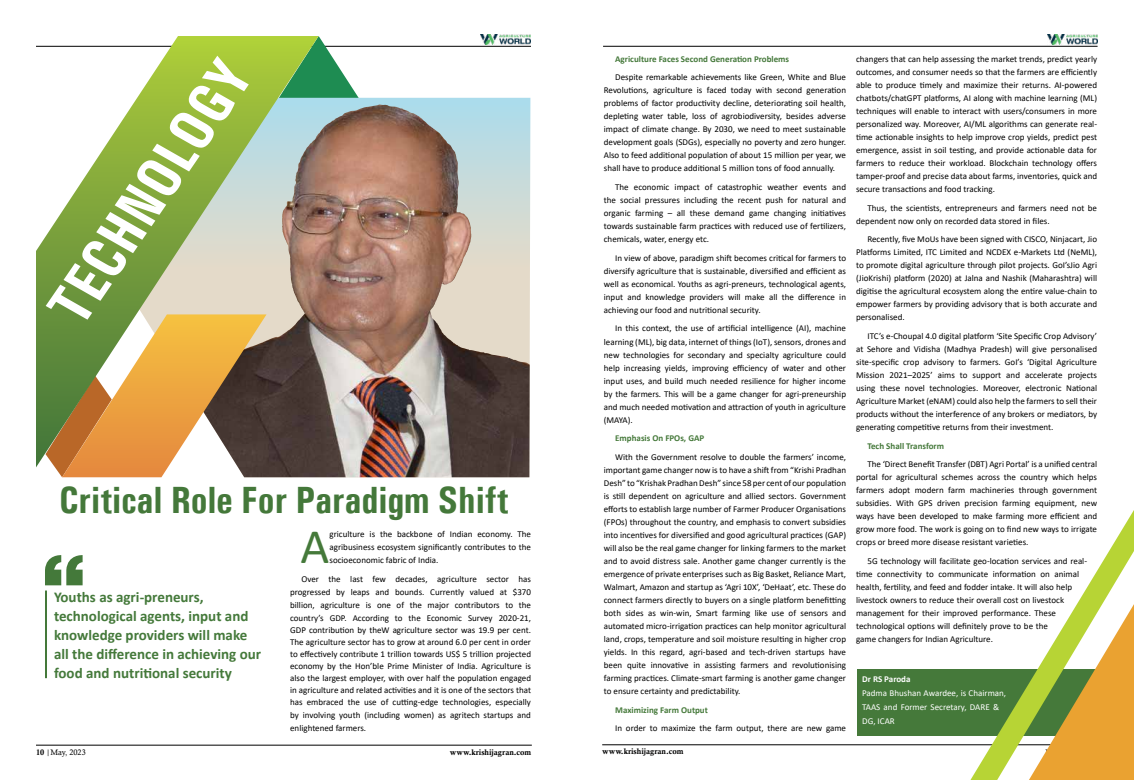
<style>
.page{position:relative;width:1134px;height:780px;background:#fff}
.page>*{position:absolute;margin:0;border:0;box-sizing:border-box;transform-origin:0 0}
.t1{font:700 condensed 61.3px "Univers";color:#fff;scale:.96 1}
.t2{font:50px "Calibri";color:#45793a}
.t3{font:700 condensed 38px "Univers";color:#44783a}
.t4{font:700 15px/19px "Calibri";color:#44793a}
.t5{font:9px/13px "Calibri";color:#000;text-align:justify}
.t6{font:9px/14px "Calibri";color:#fff}
.t7{font:700 9px "Calibri";color:#44783a}
.t8{font:700 9px "Calibri";color:#45793a}
.t9{font:700 9px "Calibri";color:#fff}
.t10{font:8px "Calis MT Bol";color:#010000}
.t11{font:8px "Calisto";color:#010000}
.s1{font-family:"Calis MT Bol"}
</style>
<div class="page">
<hr style="left:36px;top:46px;width:495px;height:1px;background:#010000">
<hr style="left:36px;top:744px;width:496px;height:1px;background:#010000">
<hr style="left:602px;top:744px;width:496px;height:1px;background:#010000">
<hr style="left:603px;top:46px;width:494px;height:1px;background:#010000">
<img style="left:480px;top:35px;width:51px;height:10px">
<img style="left:1047px;top:35px;width:50px;height:10px">
<div style="left:856px;top:669px;width:241px;height:67px;background:#45793a"></div>
<svg style="left:319px;top:36px;width:41px;height:62px"></svg>
<svg style="left:970px;top:510px;width:164px;height:270px"></svg>
<img style="left:266px;top:98px;width:264px;height:379px">
<img style="left:321px;top:105px;width:58px;height:26px">
<svg style="left:36px;top:36px;width:283px;height:431px"></svg>
<svg style="left:46px;top:314px;width:220px;height:163px;background:#b89857"></svg>
<hr style="left:45px;top:590px;width:2px;height:88px;background:#44793a">
<svg style="left:45px;top:555px;width:38px;height:30px"></svg>
<h1 class="t1" style="left:34px;top:296px;width:321px;rotate:-56deg">TECHNOLOGY</h1>
<h3 class="t3" style="left:59px;top:476px;width:451px">Critical Role For Paradigm Shift</h3>
<h3 class="t4" style="left:54px;top:587px;width:209px">Youths as agri-preneurs, technological agents, input and knowledge providers will make all the difference in achieving our food and nutritional security</h3>
<h2 class="t2" style="left:301px;top:511px;width:30px">A</h2>
<p class="t5" style="left:329px;top:527px;width:203px">griculture is the backbone of Indian economy. The agribusiness ecosystem significantly contributes to the socioeconomic fabric of India.</p>
<p class="t5" style="left:290px;top:572px;width:242px;text-indent:11px">Over the last few decades, agriculture sector has progressed by leaps and bounds. Currently valued at $370 billion, agriculture is one of the major contributors to the country’s GDP. According to the Economic Survey 2020-21,</p>
<p class="t5" style="left:290px;top:623px;width:242px;line-height:12px">GDP contribution by theW agriculture sector was 19.9 per cent.<br>The agriculture sector has to grow at around 6.0 per cent in order to effectively contribute 1 trillion towards US$ 5 trillion projected economy by the Hon’ble Prime Minister of India. Agriculture is also the largest employer, with over half the population engaged in agriculture and related activities and it is one of the sectors that has embraced the use of cutting-edge technologies, especially</p>
<p class="t5" style="left:290px;top:708px;width:242px">by involving youth (including women) as agritech startups and enlightened farmers.</p>
<p class="t7" style="left:615px;top:52px;width:176px">Agriculture Faces Second Generation Problems</p>
<p class="t5" style="left:604px;top:71px;width:244px;text-indent:11px">Despite remarkable achievements like Green, White and Blue Revolutions, agriculture is faced today with second generation problems of factor productivity decline, deteriorating soil health, depleting water table, loss of agrobiodiversity, besides adverse impact of climate change. By 2030, we need to meet sustainable development goals (SDGs), especially no poverty and zero hunger.<br>Also to feed additional population of about 15 million per year, we shall have to produce additional 5 million tons of food annually.</p>
<p class="t5" style="left:604px;top:180px;width:244px;text-indent:11px">The economic impact of catastrophic weather events and the social pressures including the recent push for natural and organic farming – all these demand game changing initiatives towards sustainable farm practices with reduced use of fertilizers, chemicals, water, energy etc.</p>
<p class="t5" style="left:604px;top:251px;width:244px;text-indent:11px">In view of above, paradigm shift becomes critical for farmers to diversify agriculture that is sustainable, diversified and efficient as well as economical. Youths as agri-preneurs, technological agents, input and knowledge providers will make all the difference in achieving our food and nutritional security.</p>
<p class="t5" style="left:604px;top:322px;width:244px;text-indent:11px">In this context, the use of artificial intelligence (AI), machine learning (ML), big data, internet of things (IoT), sensors, drones and new technologies for secondary and specialty agriculture could help increasing yields, improving efficiency of water and other input uses, and build much needed resilience for higher income by the farmers. This will be a game changer for agri-preneurship and much needed motivation and attraction of youth in agriculture (MAYA).</p>
<p class="t8" style="left:615px;top:432px;width:91px">Emphasis On FPOs, GAP</p>
<p class="t5" style="left:604px;top:450px;width:244px;text-indent:11px">With the Government resolve to double the farmers’ income, important game changer now is to have a shift from “Krishi Pradhan Desh” to “Krishak Pradhan Desh” since 58 per cent of our population is still dependent on agriculture and allied sectors. Government efforts to establish large number of Farmer Producer Organisations (FPOs) throughout the country, and emphasis to convert subsidies into incentives for diversified and good agricultural practices (GAP) will also be the real game changer for linking farmers to the market and to avoid distress sale. Another game changer currently is the emergence of private enterprises such as Big Basket, Reliance Mart, Walmart, Amazon and startup as ‘Agri 10X’, ‘DeHaat’, etc. These do connect farmers directly to buyers on a single platform benefitting both sides as win-win, Smart farming like use of sensors and automated micro-irrigation practices can help monitor agricultural land, crops, temperature and soil moisture resulting in higher crop yields. In this regard, agri-based and tech-driven startups have been quite innovative in assisting farmers and revolutionising farming practices. Climate-smart farming is another game changer to ensure certainty and predictability.</p>
<p class="t8" style="left:615px;top:703px;width:94px">Maximizing Farm Output</p>
<p class="t5" style="left:615px;top:721px;width:232px">In order to maximize the farm output, there are new game</p>
<p class="t11" style="left:36px;top:747px;width:51px"><span class="s1">10</span> |May, 2023</p>
<p class="t10" style="left:450px;top:748px;width:83px">www.krishijagran.com</p>
<p class="t10" style="left:602px;top:747px;width:83px">www.krishijagran.com</p>
<p class="t5" style="left:856px;top:52px;width:243px">changers that can help assessing the market trends, predict yearly outcomes, and consumer needs so that the farmers are efficiently able to produce timely and maximize their returns. AI-powered chatbots/chatGPT platforms, AI along with machine learning (ML) techniques will enable to interact with users/consumers in more personalized way. Moreover, AI/ML algorithms can generate real&shy;time actionable insights to help improve crop yields, predict pest emergence, assist in soil testing, and provide actionable data for farmers to reduce their workload. Blockchain technology offers tamper-proof and precise data about farms, inventories, quick and secure transactions and food tracking.</p>
<p class="t5" style="left:856px;top:201px;width:243px;text-indent:11px">Thus, the scientists, entrepreneurs and farmers need not be dependent now only on recorded data stored in files.</p>
<p class="t5" style="left:856px;top:232px;width:243px;text-indent:11px">Recently, five MoUs have been signed with CISCO, Ninjacart, Jio Platforms Limited, ITC Limited and NCDEX e-Markets Ltd (NeML), to promote digital agriculture through pilot projects. GoI’sJio Agri (JioKrishi) platform (2020) at Jalna and Nashik (Maharashtra) will digitise the agricultural ecosystem along the entire value-chain to empower farmers by providing advisory that is both accurate and personalised.</p>
<p class="t5" style="left:856px;top:329px;width:243px;text-indent:11px">ITC’s e-Choupal 4.0 digital platform ‘Site Specific Crop Advisory’ at Sehore and Vidisha (Madhya Pradesh) will give personalised site-specific crop advisory to farmers. GoI’s ‘Digital Agriculture Mission 2021–2025’ aims to support and accelerate projects using these novel technologies. Moreover, electronic National Agriculture Market (eNAM) could also help the farmers to sell their products without the interference of any brokers or mediators, by generating competitive returns from their investment.</p>
<p class="t7" style="left:867px;top:439px;width:78px">Tech Shall Transform</p>
<p class="t5" style="left:856px;top:457px;width:243px;text-indent:11px">The ‘Direct Benefit Transfer (DBT) Agri Portal’ is a unified central portal for agricultural schemes across the country which helps farmers adopt modern farm machineries through government subsidies. With GPS driven precision farming equipment, new ways have been developed to make farming more efficient and grow more food. The work is going on to find new ways to irrigate crops or breed more disease resistant varieties.</p>
<p class="t5" style="left:856px;top:554px;width:233px;text-align:left;text-indent:11px">5G technology will facilitate geo-location services and real&shy;time connectivity to communicate information on animal health, fertility, and feed and fodder intake. It will also help livestock owners to reduce their overall cost on livestock management for their improved performance. These technological options will definitely prove to be the<br>game changers for Indian Agriculture.</p>
<p class="t9" style="left:862px;top:672px;width:50px">Dr RS Paroda</p>
<p class="t6" style="left:862px;top:685px;width:145px">Padma Bhushan Awardee, is Chairman,<br>TAAS and Former Secretary, DARE &amp;<br>DG, ICAR</p>
</div>
